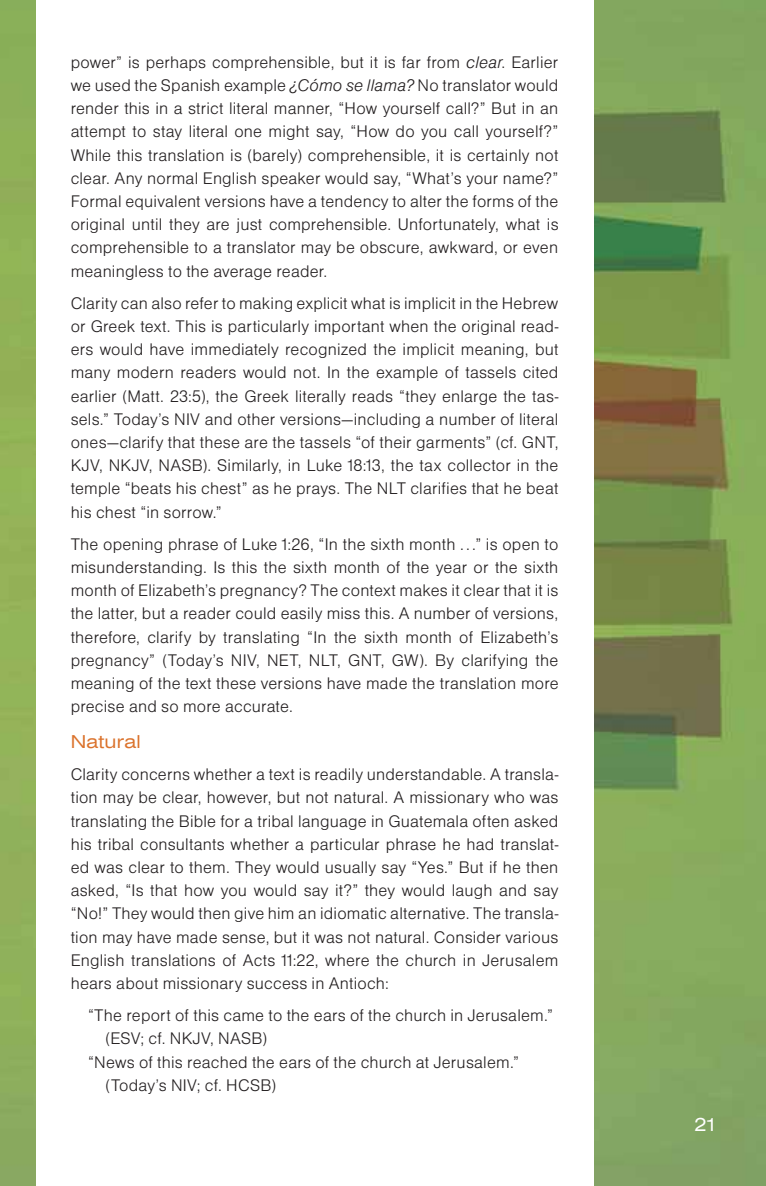
<style>
.page{position:relative;width:766px;height:1186px;background:#fff}
.page>*{position:absolute;margin:0;border:0;box-sizing:border-box;transform-origin:0 0}
.t1{font:19.35px "Nimbus San D Regu Exte";letter-spacing:.01em;color:#db732d}
.t2{font:19.35px "Nimbus San D Regu Exte";color:#fff}
.t3{font:17.4px/23.2px "Nimbus San D Ligh";letter-spacing:.01em;color:#231f20;text-align:justify}
.s1{font-family:"Nimbus San D Ligh Ital"}
</style>
<div class="page">
<img style="left:0;top:0;width:766px;height:1185px">
<div style="left:36px;top:0;width:557px;height:1185px;background:#fff"></div>
<p class="t3" style="left:71px;top:52px;width:489px">power” is perhaps comprehensible, but it is far from <span class="s1">clear</span>. Earlier we used the Spanish example <span class="s1">¿Cómo se llama?</span> No translator would render this in a strict literal manner, “How yourself call?” But in an attempt to stay literal one might say, “How do you call yourself?” While this translation is (barely) comprehensible, it is certainly not clear. Any normal English speaker would say, “What’s your name?” Formal equivalent versions have a tendency to alter the forms of the original until they are just comprehensible. Unfortunately, what is comprehensible to a translator may be obscure, awkward, or even meaningless to the average reader.</p>
<p class="t3" style="left:71px;top:292px;width:489px">Clarity can also refer to making explicit what is implicit in the Hebrew or Greek text. This is particularly important when the original read&shy;ers would have immediately recognized the implicit meaning, but many modern readers would not. In the example of tassels cited earlier (Matt. 23:5), the Greek literally reads “they enlarge the tas&shy;sels.” Today’s NIV and other versions—including a number of literal ones—clarify that these are the tassels “of their garments” (cf. GNT, KJV, NKJV, NASB). Similarly, in Luke 18:13, the tax collector in the temple “beats his chest” as he prays. The NLT clarifies that he beat his chest “in sorrow.”</p>
<p class="t3" style="left:71px;top:533px;width:489px">The opening phrase of Luke 1:26, “In the sixth month . . .” is open to misunderstanding. Is this the sixth month of the year or the sixth month of Elizabeth’s pregnancy? The context makes it clear that it is the latter, but a reader could easily miss this. A number of versions, therefore, clarify by translating “In the sixth month of Elizabeth’s pregnancy” (Today’s NIV, NET, NLT, GNT, GW). By clarifying the meaning of the text these versions have made the translation more precise and so more accurate.</p>
<p class="t1" style="left:71px;top:734px;width:72px">Natural</p>
<p class="t3" style="left:71px;top:763px;width:489px">Clarity concerns whether a text is readily understandable. A transla&shy;tion may be clear, however, but not natural. A missionary who was translating the Bible for a tribal language in Guatemala often asked his tribal consultants whether a particular phrase he had translat&shy;ed was clear to them. They would usually say “Yes.” But if he then asked, “Is that how you would say it?” they would laugh and say “No!” They would then give him an idiomatic alternative. The transla&shy;tion may have made sense, but it was not natural. Consider various English translations of Acts 11:22, where the church in Jerusalem hears about missionary success in Antioch:</p>
<p class="t3" style="left:88px;top:1004px;width:466px">“The report of this came to the ears of the church in Jerusalem.”</p>
<p class="t3" style="left:105px;top:1027px;width:163px">(ESV; cf. NKJV, NASB)</p>
<p class="t3" style="left:88px;top:1051px;width:432px">“News of this reached the ears of the church at Jerusalem.”</p>
<p class="t3" style="left:105px;top:1074px;width:172px">(Today’s NIV; cf. HCSB)</p>
<p class="t2" style="left:694px;top:1116px;width:23px">21</p>
</div>
